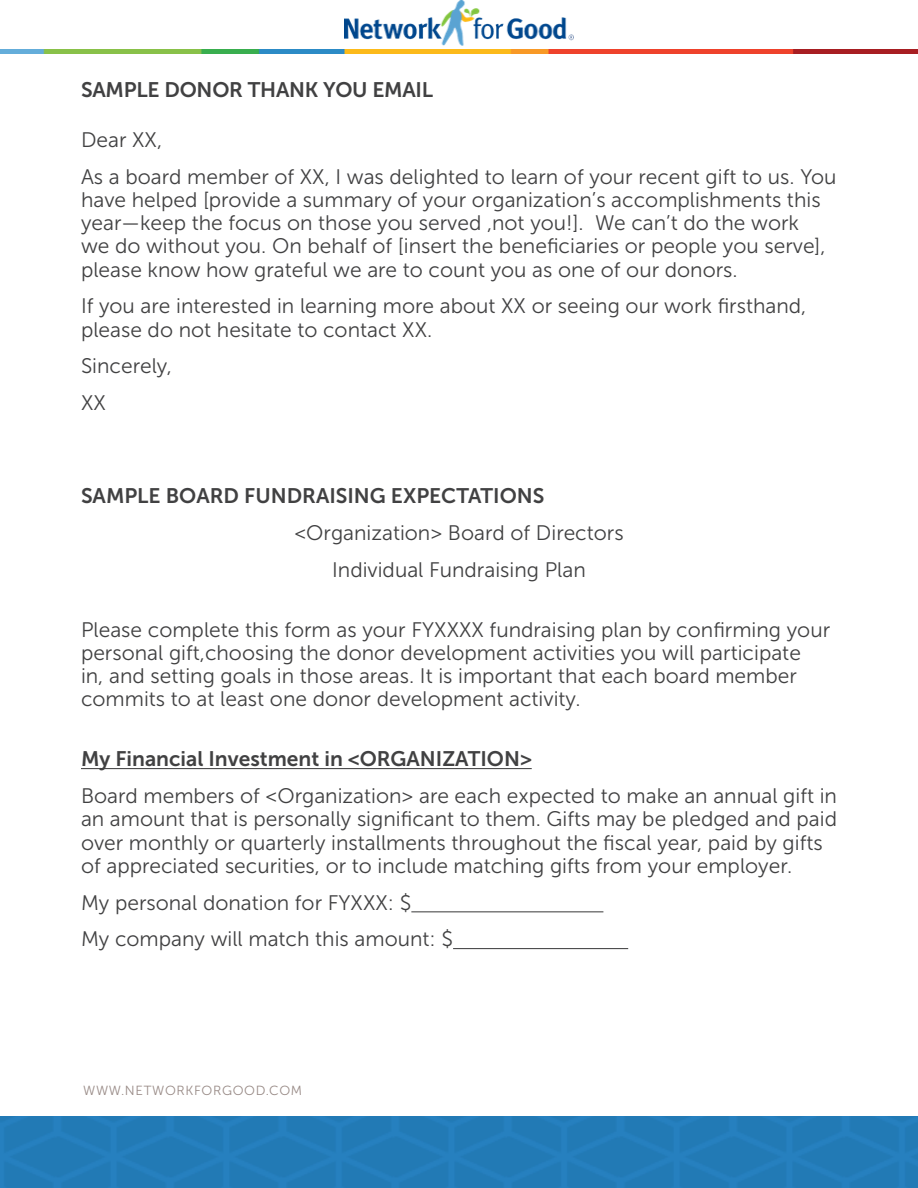
<style>
.page{position:relative;width:918px;height:1188px;background:#fff}
.page>*{position:absolute;margin:0;border:0;box-sizing:border-box;transform-origin:0 0}
.t1{font:21px/23.2px "Museo Sans 300";color:#414142}
.t2{font:21px "Museo Sans 700";color:#414142}
.t3{font:13.2px "Museo Sans 300";letter-spacing:.05em;color:#988a86}
</style>
<div class="page">
<img style="left:0;top:1117px;width:918px;height:71px">
<img style="left:0;top:50px;width:918px;height:4px">
<hr style="left:81px;top:768px;width:451px;height:1px;background:#414142">
<hr style="left:411px;top:911px;width:192px;height:1px;background:#414142">
<hr style="left:453px;top:948px;width:175px;height:1px;background:#414142">
<img style="left:345px;top:0;width:228px;height:46px">
<p class="t2" style="left:81px;top:77px;width:354px">SAMPLE DONOR THANK YOU EMAIL</p>
<p class="t1" style="left:81px;top:123px;width:757px;line-height:36.8px">Dear XX,<br>As a board member of XX, I was delighted to learn of your recent gift to us. You</p>
<p class="t1" style="left:81px;top:190px;width:746px">have helped [provide a summary of your organization’s accomplishments this year—keep the focus on those you served ,not you!]. We can’t do the work we do without you. On behalf of [insert the beneficiaries or people you serve], please know how grateful we are to count you as one of our donors.</p>
<p class="t1" style="left:81px;top:296px;width:727px">If you are interested in learning more about XX or seeing our work firsthand, please do not hesitate to contact XX.</p>
<p class="t1" style="left:81px;top:349px;width:92px;line-height:36.8px">Sincerely,<br>XX</p>
<p class="t2" style="left:81px;top:484px;width:465px">SAMPLE BOARD FUNDRAISING EXPECTATIONS</p>
<p class="t1" style="left:294px;top:516px;width:331px;line-height:36.8px;text-align:center">&lt;Organization&gt; Board of Directors<br>Individual Fundraising Plan</p>
<p class="t1" style="left:81px;top:619px;width:751px">Please complete this form as your FYXXXX fundraising plan by confirming your personal gift,choosing the donor development activities you will participate<br>in, and setting goals in those areas. It is important that each board member commits to at least one donor development activity.</p>
<p class="t2" style="left:81px;top:747px;width:452px">My Financial Investment in &lt;ORGANIZATION&gt;</p>
<p class="t1" style="left:81px;top:786px;width:758px">Board members of &lt;Organization&gt; are each expected to make an annual gift in an amount that is personally significant to them. Gifts may be pledged and paid over monthly or quarterly installments throughout the fiscal year, paid by gifts of appreciated securities, or to include matching gifts from your employer.</p>
<p class="t1" style="left:81px;top:886px;width:374px;line-height:36.8px">My personal donation for FYXXX: $<br>My company will match this amount: $</p>
<p class="t3" style="left:83px;top:1086px;width:221px">WWW.NETWORKFORGOOD.COM</p>
</div>
